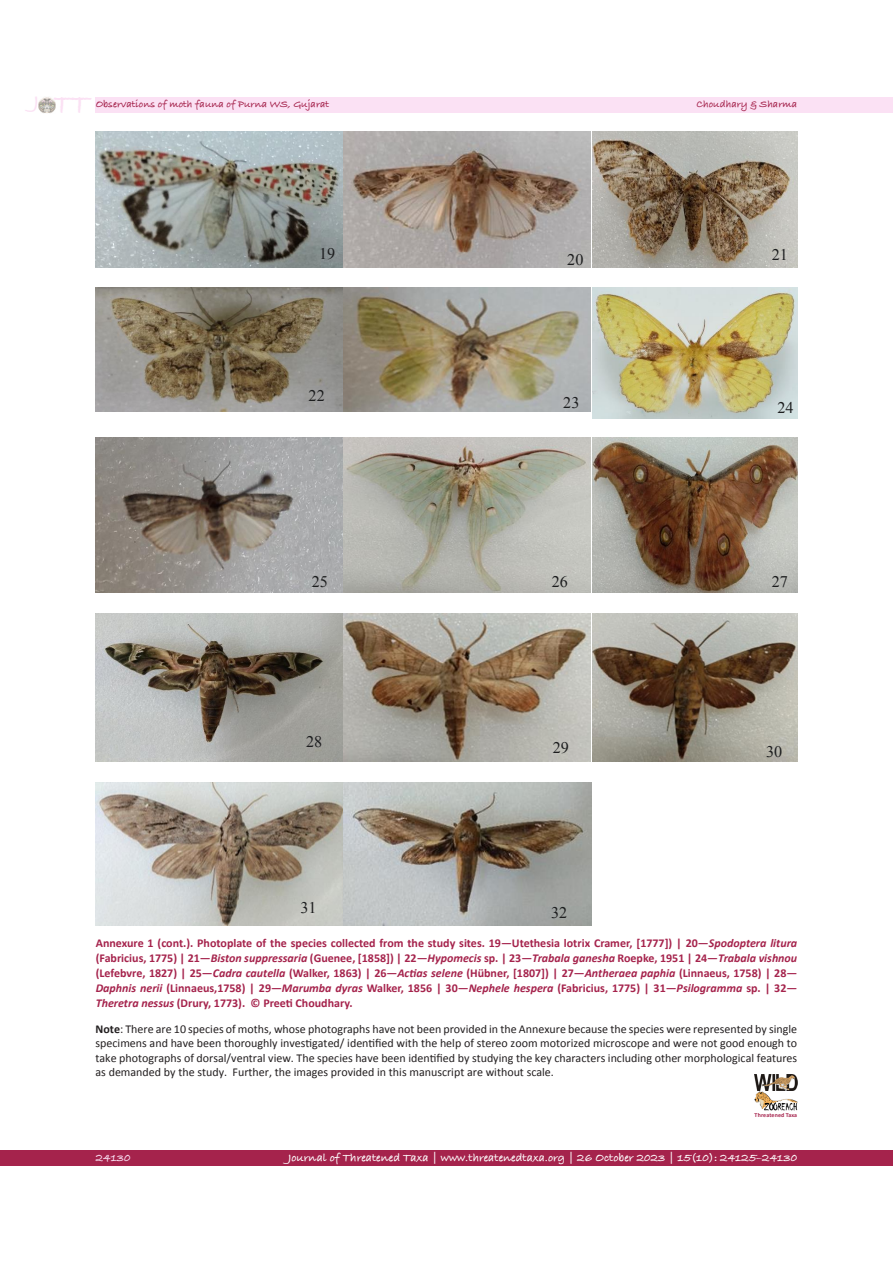
<style>
.page{position:relative;width:893px;height:1263px;background:#fff}
.page>*{position:absolute;margin:0;border:0;box-sizing:border-box;transform-origin:0 0}
.t1{font:700 28.95px "Bradley Hand ITCTT";color:#fbe1f4}
.t2{font:16.2px "Times New Roman";color:#1d1e1f}
.t3{font:700 12px/15px "Calibri";color:#a5234c;text-align:justify}
.t4{font:12px/14.4px "Calibri";color:#231f20;text-align:justify}
.t5{font:700 12px "Bradley Hand ITCTT";color:#fff}
.t6{font:700 12px "Bradley Hand ITCTT";color:#fbe1f4}
.t7{font:700 10.5px "Bradley Hand ITCTT";color:#a5234c}
.t8{font:700 6px "Calibri";letter-spacing:.015em;color:#a5234c}
.s1{font-style:italic}
.s2{font-weight:700}
</style>
<div class="page">
<div style="left:96px;top:97px;width:797px;height:16px;background:#fbe1f4"></div>
<div style="left:0;top:1150px;width:893px;height:16px;background:#a5234c"></div>
<img style="left:38px;top:97px;width:17px;height:16px">
<img style="left:754px;top:1074px;width:43px;height:16px">
<img style="left:754px;top:1092px;width:43px;height:18px">
<img style="left:96px;top:132px;width:246px;height:136px">
<img style="left:344px;top:132px;width:246px;height:136px">
<img style="left:592px;top:132px;width:205px;height:136px">
<img style="left:96px;top:288px;width:246px;height:123px">
<img style="left:344px;top:288px;width:246px;height:123px">
<img style="left:592px;top:288px;width:205px;height:130px">
<img style="left:96px;top:438px;width:246px;height:154px">
<img style="left:344px;top:438px;width:246px;height:154px">
<img style="left:592px;top:438px;width:205px;height:154px">
<img style="left:96px;top:613px;width:494px;height:149px">
<img style="left:592px;top:613px;width:205px;height:149px">
<img style="left:96px;top:782px;width:246px;height:144px">
<img style="left:344px;top:782px;width:247px;height:144px">
<h1 class="t1" style="left:34px;top:82px;width:57px"><sup>J</sup> TT</h1>
<p class="t7" style="left:96px;top:96px;width:235px">Observations of moth fauna of Purna WS, Gujarat</p>
<p class="t7" style="left:697px;top:96px;width:102px">Choudhary &amp; Sharma</p>
<p class="t2" style="left:319px;top:243px;width:18px">19</p>
<p class="t2" style="left:309px;top:385px;width:18px">22</p>
<p class="t2" style="left:567px;top:249px;width:18px">20</p>
<p class="t2" style="left:772px;top:244px;width:18px">21</p>
<p class="t2" style="left:563px;top:391px;width:18px">23</p>
<p class="t2" style="left:777px;top:397px;width:18px">24</p>
<p class="t2" style="left:312px;top:571px;width:18px">25</p>
<p class="t2" style="left:552px;top:570px;width:18px">26</p>
<p class="t2" style="left:772px;top:570px;width:18px">27</p>
<p class="t2" style="left:306px;top:730px;width:18px">28</p>
<p class="t2" style="left:553px;top:737px;width:18px">29</p>
<p class="t2" style="left:766px;top:740px;width:18px">30</p>
<p class="t2" style="left:301px;top:896px;width:18px">31</p>
<p class="t2" style="left:551px;top:901px;width:18px">32</p>
<p class="t3" style="left:96px;top:936px;width:703px">Annexure 1 (cont.). Photoplate of the species collected from the study sites. 19—Utethesia lotrix Cramer, [1777]) | 20—<span class="s1">Spodoptera litura </span>(Fabricius, 1775) | 21—<span class="s1">Biston suppressaria</span> (Guenee, [1858]) | 22—<span class="s1">Hypomecis</span> sp. | 23—<span class="s1">Trabala ganesha</span> Roepke, 1951 | 24—<span class="s1">Trabala vishnou </span>(Lefebvre, 1827) | 25—<span class="s1">Cadra cautella</span> (Walker, 1863) | 26—<span class="s1">Actias selene</span> (Hübner, [1807]) | 27—<span class="s1">Antheraea paphia</span> (Linnaeus, 1758) | 28— <span class="s1">Daphnis nerii</span> (Linnaeus,1758) | 29—<span class="s1">Marumba dyras</span> Walker, 1856 | 30—<span class="s1">Nephele hespera</span> (Fabricius, 1775) | 31—<span class="s1">Psilogramma</span> sp. | 32— <span class="s1">Theretra nessus</span> (Drury, 1773). © Preeti Choudhary.</p>
<p class="t4" style="left:96px;top:1022px;width:703px"><span class="s2">Note</span>: There are 10 species of moths, whose photographs have not been provided in the Annexure because the species were represented by single specimens and have been thoroughly investigated/ identified with the help of stereo zoom motorized microscope and were not good enough to take photographs of dorsal/ventral view. The species have been identified by studying the key characters including other morphological features as demanded by the study. Further, the images provided in this manuscript are without scale.</p>
<p class="t6" style="left:96px;top:1149px;width:37px">24130</p>
<p class="t8" style="left:755px;top:1111px;width:44px">Threatened Taxa</p>
<p class="t5" style="left:288px;top:1148px;width:511px">Journal of Threatened Taxa | www.threatenedtaxa.org | 26 October 2023 | 15(10): 24125–24130</p>
</div>
